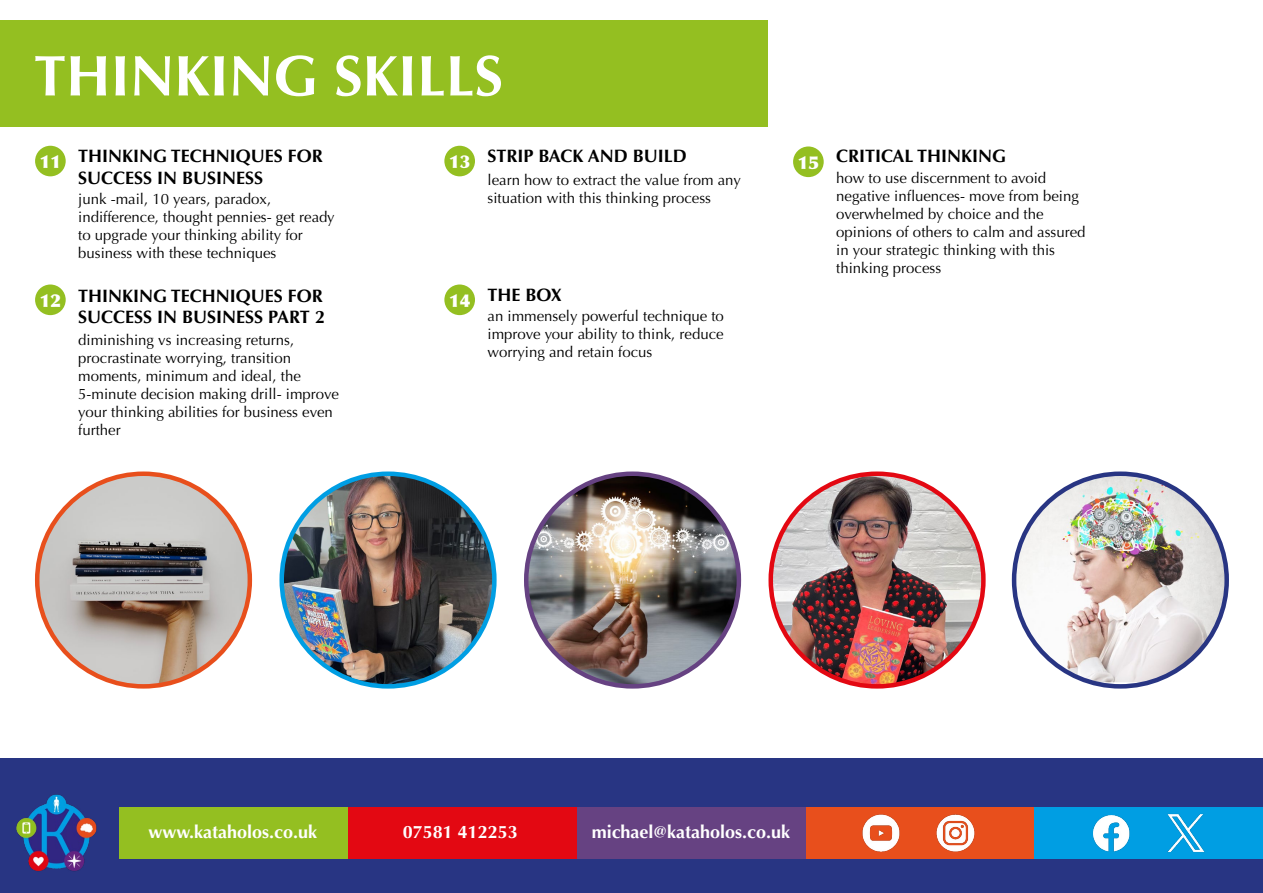
<style>
.page{position:relative;width:1263px;height:893px;background:#fff}
.page>*{position:absolute;margin:0;border:0;box-sizing:border-box;transform-origin:0 0}
.t1{font:700 57.45px "Optima";color:#fff}
.t2{font:700 18px/21.6px "Optima";color:#000}
.t3{font:700 18px "Optima";color:#fff}
.t4{font:900 18px "Optima";color:#fff}
.t5{font:15px/18px "Optima";color:#000}
.s1{font-weight:900;color:#fff}
</style>
<div class="page">
<div style="left:0;top:758px;width:1263px;height:135px;background:#283583"></div>
<div style="left:1034px;top:807px;width:229px;height:51px;background:#009ee3"></div>
<div style="left:805px;top:807px;width:229px;height:51px;background:#e84f1c"></div>
<div style="left:577px;top:807px;width:228px;height:51px;background:#664282"></div>
<div style="left:348px;top:807px;width:229px;height:51px;background:#e30812"></div>
<div style="left:119px;top:807px;width:229px;height:51px;background:#94bf21"></div>
<img style="left:16px;top:794px;width:81px;height:78px">
<img style="left:1093px;top:815px;width:37px;height:37px">
<img style="left:936px;top:814px;width:39px;height:38px">
<img style="left:1167px;top:814px;width:38px;height:39px">
<img style="left:862px;top:814px;width:38px;height:38px">
<div style="left:35px;top:146px;width:31px;height:30px;background:#94bf21;border-radius:50%"></div>
<div style="left:35px;top:284px;width:31px;height:31px;background:#94bf21;border-radius:50%"></div>
<div style="left:444px;top:284px;width:31px;height:31px;background:#94bf21;border-radius:50%"></div>
<div style="left:444px;top:146px;width:31px;height:30px;background:#94bf21;border-radius:50%"></div>
<div style="left:793px;top:146px;width:31px;height:31px;background:#94bf21;border-radius:50%"></div>
<img style="left:37px;top:474px;width:213px;height:212px;border-radius:106px">
<img style="left:282px;top:474px;width:212px;height:212px;border-radius:106px">
<img style="left:526px;top:474px;width:213px;height:212px;border-radius:106px">
<img style="left:771px;top:474px;width:212px;height:212px;border-radius:106px">
<img style="left:1014px;top:474px;width:213px;height:212px;border-radius:106px">
<div style="left:0;top:20px;width:767px;height:106px;background:#94bf21"></div>
<h1 class="t1" style="left:34px;top:43px;width:471px">THINKING SKILLS</h1>
<p class="t4" style="left:40px;top:151px;width:23px">11</p>
<p class="t2" style="left:78px;top:146px;width:246px">THINKING TECHNIQUES FOR<br>SUCCESS IN BUSINESS</p>
<p class="t5" style="left:78px;top:190px;width:258px">junk -mail, 10 years, paradox, indifference, thought pennies- get ready to upgrade your thinking ability for business with these techniques</p>
<p class="t4" style="left:449px;top:151px;width:23px">13</p>
<p class="t2" style="left:487px;top:146px;width:201px">STRIP BACK AND BUILD</p>
<p class="t4" style="left:798px;top:151px;width:23px">15</p>
<p class="t5" style="left:487px;top:171px;width:255px">learn how to extract the value from any situation with this thinking process</p>
<p class="t4" style="left:40px;top:289px;width:23px">12</p>
<p class="t2" style="left:449px;top:284px;width:114px"><span class="s1">14</span> THE BOX</p>
<p class="t5" style="left:487px;top:307px;width:238px;text-align:justify">an immensely powerful technique to improve your ability to think, reduce worrying and retain focus</p>
<p class="t2" style="left:78px;top:285px;width:248px">THINKING TECHNIQUES FOR<br>SUCCESS IN BUSINESS PART 2</p>
<p class="t5" style="left:78px;top:331px;width:262px">diminishing vs increasing returns, procrastinate worrying, transition moments, minimum and ideal, the 5-minute decision making drill- improve your thinking abilities for business even further</p>
<p class="t2" style="left:836px;top:146px;width:171px">CRITICAL THINKING</p>
<p class="t5" style="left:836px;top:169px;width:251px">how to use discernment to avoid negative influences- move from being overwhelmed by choice and the opinions of others to calm and assured in your strategic thinking with this thinking process</p>
<p class="t3" style="left:148px;top:821px;width:170px">www.kataholos.co.uk</p>
<p class="t3" style="left:403px;top:821px;width:117px">07581 412253</p>
<p class="t3" style="left:592px;top:821px;width:200px">michael@kataholos.co.uk</p>
</div>
